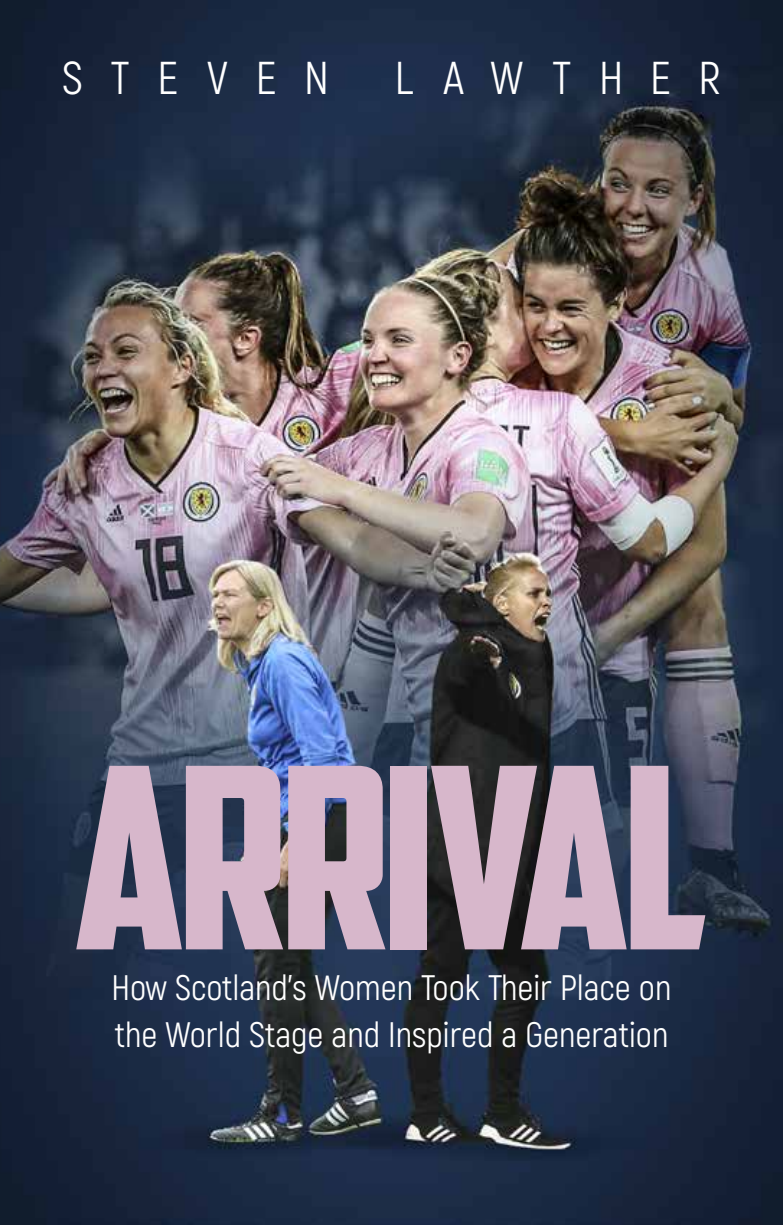
<style>
.page{position:relative;width:783px;height:1225px;background:#fff}
.page>*{position:absolute;margin:0;border:0;box-sizing:border-box;transform-origin:0 0}
.t1{font:253px "American Captain";letter-spacing:-.03em;color:#d7b7cb}
.t2{font:46px "Akrobat";letter-spacing:.605em;color:#fff}
.t3{font:35.4px/46px "Akrobat";color:#fff}
</style>
<div class="page">
<img style="left:0;top:0;width:782px;height:1224px">
<p class="t2" style="left:62px;top:51px;width:268px">STEVEN</p>
<p class="t2" style="left:395px;top:51px;width:327px">LAWTHER</p>
<h1 class="t1" style="left:74px;top:706px;width:636px">ARRIVAL</h1>
<p class="t3" style="left:111px;top:965px;width:561px">How Scotland’s Women Took Their Place on the World Stage and Inspired a Generation</p>
</div>
